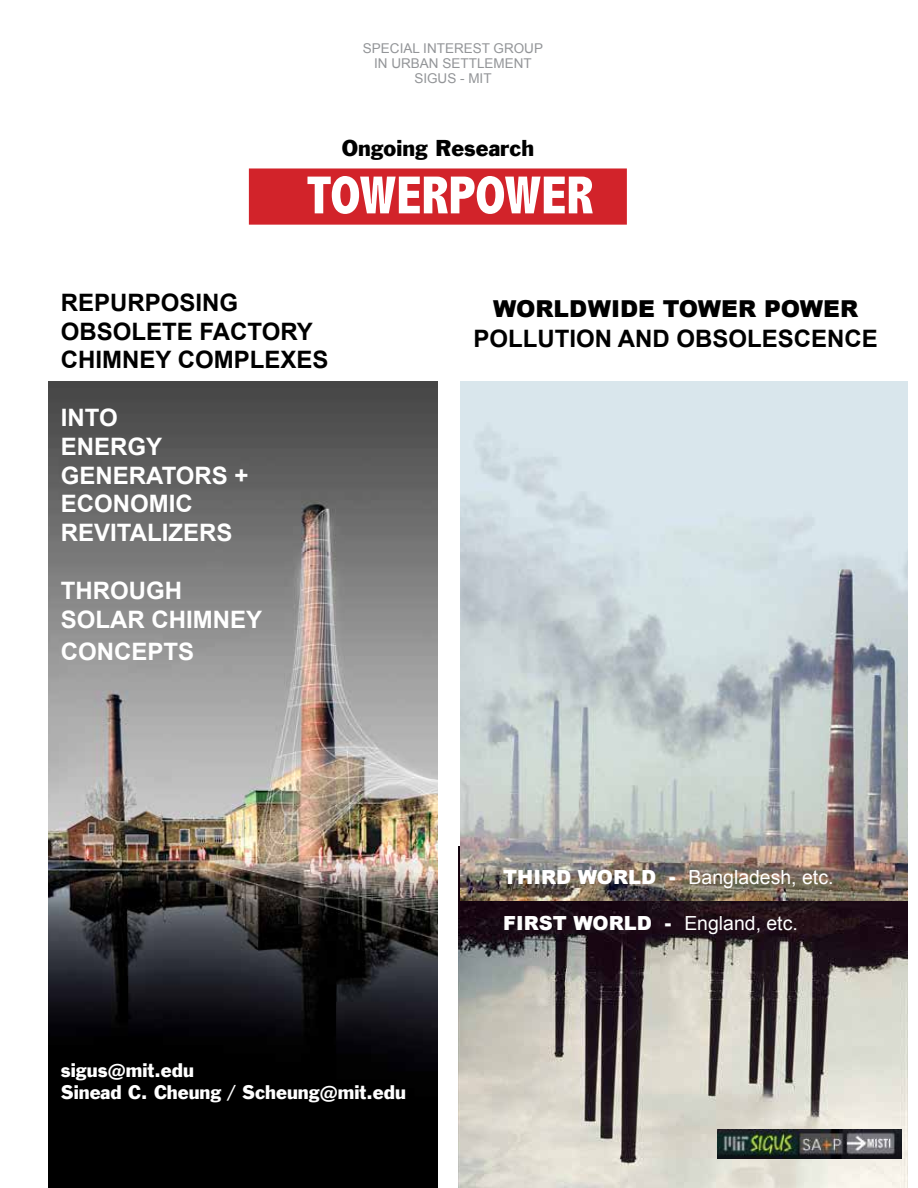
<style>
.page{position:relative;width:918px;height:1188px;background:#fff}
.page>*{position:absolute;margin:0;border:0;box-sizing:border-box;transform-origin:0 0}
.t1{font:800 condensed 54px "Abadi";color:#fff}
.t2{font:700 24px/28.8px "Arial";color:#fff}
.t3{font:700 24px/28.8px "Arial";color:#000}
.t4{font:900 23.4px "Arial";color:#000}
.t5{font:21px "Franklin Gothic";color:#000}
.t6{font:19.5px "Arial";color:#fff}
.t7{font:18px/21.6px "Franklin Gothic";color:#fff}
.t8{font:13.5px/15px "Arial";color:#939598;text-align:center}
.s1{font-weight:900}
</style>
<div class="page">
<img style="left:48px;top:381px;width:390px;height:807px">
<img style="left:459px;top:847px;width:449px;height:341px">
<img style="left:460px;top:381px;width:448px;height:520px">
<img style="left:717px;top:1130px;width:184px;height:29px">
<div style="left:249px;top:168px;width:378px;height:57px;background:#d2232a;border:4px solid #d2232a"></div>
<p class="t8" style="left:363px;top:41px;width:182px">SPECIAL INTEREST GROUP<br>IN URBAN SETTLEMENT<br>SIGUS - MIT</p>
<p class="t5" style="left:342px;top:134px;width:194px">Ongoing Research</p>
<h1 class="t1" style="left:306px;top:164px;width:289px">TOWERPOWER</h1>
<p class="t3" style="left:61px;top:289px;width:269px">REPURPOSING<br>OBSOLETE FACTORY<br>CHIMNEY COMPLEXES</p>
<p class="t2" style="left:61px;top:404px;width:189px">INTO<br>ENERGY<br>GENERATORS +<br>ECONOMIC<br>REVITALIZERS</p>
<p class="t2" style="left:61px;top:577px;width:203px">THROUGH<br>SOLAR CHIMNEY</p>
<p class="t2" style="left:61px;top:638px;width:135px">CONCEPTS</p>
<p class="t4" style="left:493px;top:292px;width:367px">WORLDWIDE TOWER POWER</p>
<p class="t3" style="left:473px;top:325px;width:406px">POLLUTION AND OBSOLESCENCE</p>
<p class="t7" style="left:61px;top:1060px;width:347px">sigus@mit.edu<br>Sinead C. Cheung / Scheung@mit.edu</p>
<p class="t6" style="left:503px;top:864px;width:332px"><span class="s1">THIRD WORLD -</span> Bangladesh, etc.</p>
<p class="t6" style="left:503px;top:910px;width:296px"><span class="s1">FIRST WORLD -</span> England, etc.</p>
</div>
